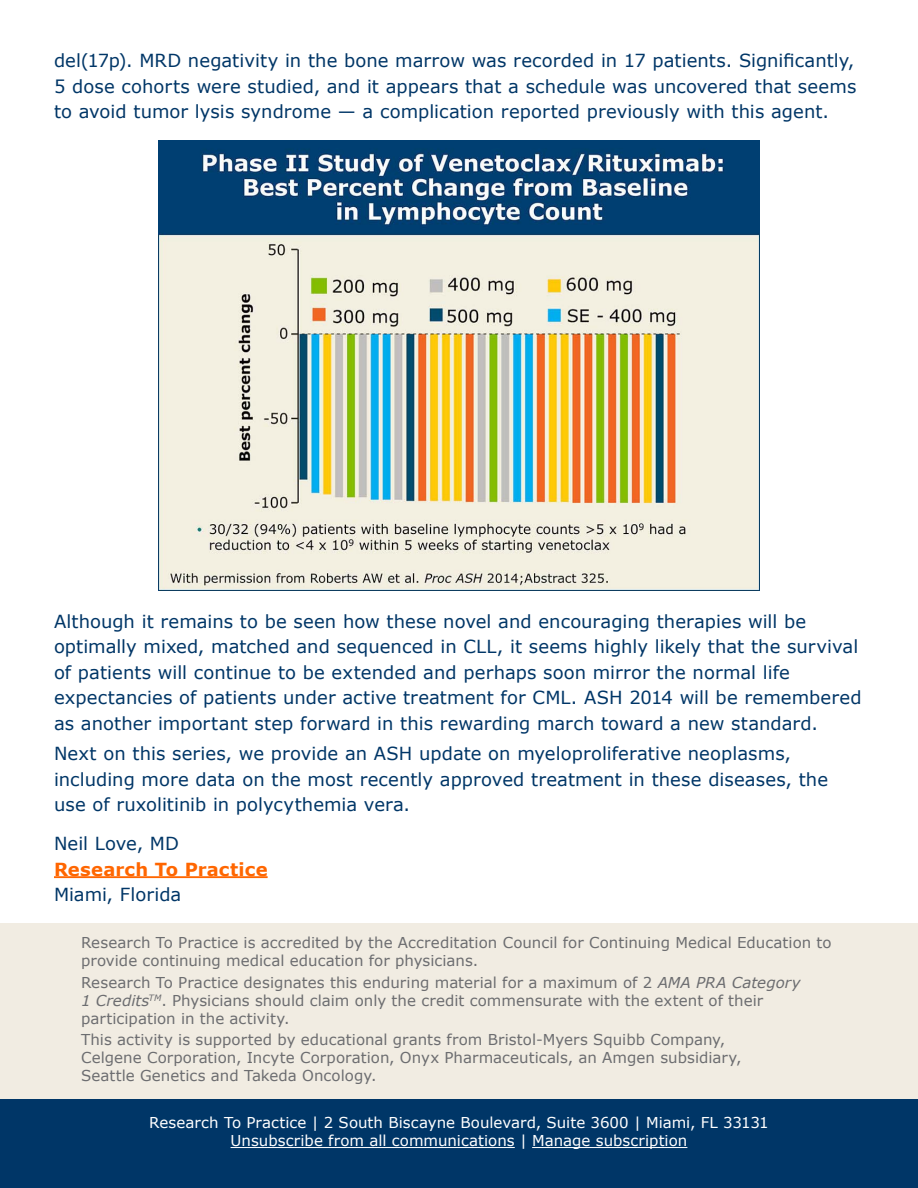
<style>
.page{position:relative;width:918px;height:1188px;background:#fff}
.page>*{position:absolute;margin:0;border:0;box-sizing:border-box;transform-origin:0 0}
.t1{font:18px/25.5px "Verdana";letter-spacing:.005em;color:#003667}
.t2{font:700 18px "Verdana";letter-spacing:.015em;color:#f60}
.t3{font:15px/18px "Verdana";letter-spacing:.005em;color:#6c6d70}
.t4{font:15px/18px "Verdana";letter-spacing:.005em;color:#fff;text-align:center}
.s1{font-style:italic}
</style>
<div class="page">
<hr style="left:54px;top:876px;width:214px;height:2px;background:#f60">
<div style="left:0;top:1096px;width:918px;height:92px;background:#003667"></div>
<hr style="left:231px;top:1147px;width:284px;height:1px;background:#fff">
<hr style="left:532px;top:1147px;width:155px;height:1px;background:#fff">
<div style="left:0;top:923px;width:918px;height:176px;background:#f1ece2"></div>
<img style="left:159px;top:140px;width:600px;height:450px">
<p class="t1" style="left:54px;top:48px;width:804px;text-align:justify">del(17p). MRD negativity in the bone marrow was recorded in 17 patients. Significantly, 5 dose cohorts were studied, and it appears that a schedule was uncovered that seems to avoid tumor lysis syndrome — a complication reported previously with this agent.</p>
<p class="t1" style="left:54px;top:608px;width:809px">Although it remains to be seen how these novel and encouraging therapies will be optimally mixed, matched and sequenced in CLL, it seems highly likely that the survival of patients will continue to be extended and perhaps soon mirror the normal life expectancies of patients under active treatment for CML. ASH 2014 will be remembered as another important step forward in this rewarding march toward a new standard.</p>
<p class="t1" style="left:54px;top:741px;width:776px">Next on this series, we provide an ASH update on myeloproliferative neoplasms, including more data on the most recently approved treatment in these diseases, the use of ruxolitinib in polycythemia vera.</p>
<p class="t1" style="left:54px;top:831px;width:127px">Neil Love, MD</p>
<p class="t2" style="left:54px;top:857px;width:215px">Research To Practice</p>
<p class="t1" style="left:54px;top:882px;width:129px">Miami, Florida</p>
<p class="t3" style="left:81px;top:934px;width:752px">Research To Practice is accredited by the Accreditation Council for Continuing Medical Education to provide continuing medical education for physicians.</p>
<p class="t3" style="left:81px;top:973px;width:721px">Research To Practice designates this enduring material for a maximum of 2 <span class="s1">AMA PRA Category<br>1 Credits</span><sup>TM</sup>. Physicians should claim only the credit commensurate with the extent of their participation in the activity.</p>
<p class="t3" style="left:81px;top:1030px;width:662px">This activity is supported by educational grants from Bristol-Myers Squibb Company,<br>Celgene Corporation, Incyte Corporation, Onyx Pharmaceuticals, an Amgen subsidiary,<br>Seattle Genetics and Takeda Oncology.</p>
<p class="t4" style="left:149px;top:1114px;width:621px">Research To Practice | 2 South Biscayne Boulevard, Suite 3600 | Miami, FL 33131<br>Unsubscribe from all communications | Manage subscription</p>
</div>
